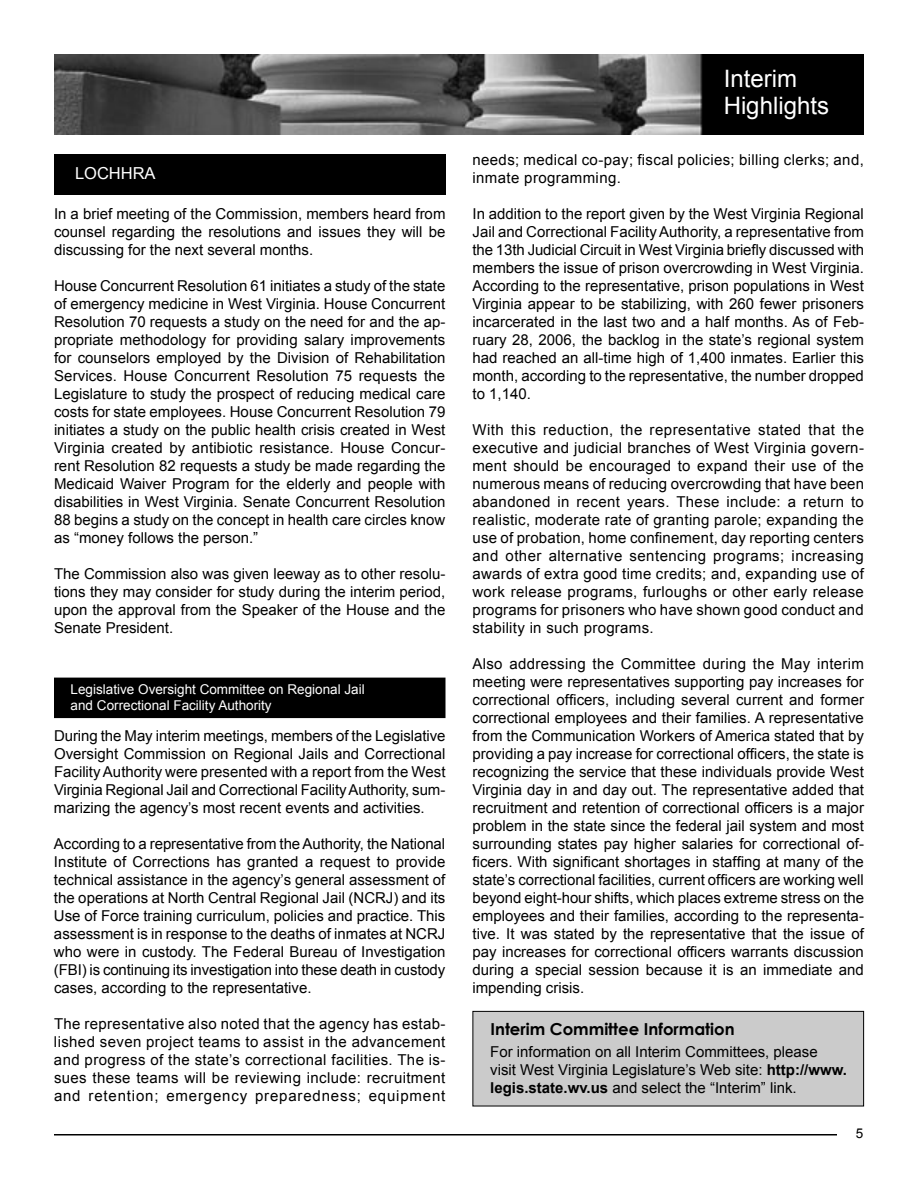
<style>
.page{position:relative;width:918px;height:1188px;background:#fff}
.page>*{position:absolute;margin:0;border:0;box-sizing:border-box;transform-origin:0 0}
.t1{font:24px/27px "Arial";color:#fff}
.t2{font:700 16.5px "Century Gothic";color:#000}
.t3{font:16.5px "Arial";color:#fff}
.t4{font:15px/18px "Arial";color:#000;text-align:justify}
.t5{font:15px/18px "Arial";letter-spacing:.025em;color:#000}
.t6{font:13.5px/16.2px "Arial";color:#fff}
.t7{font:13.5px "Arial";color:#000}
.s1{font-weight:700}
</style>
<div class="page">
<hr style="left:54px;top:1134px;width:783px;height:2px;background:#000">
<img style="left:54px;top:54px;width:810px;height:81px">
<div style="left:54px;top:155px;width:392px;height:40px;background:#000"></div>
<div style="left:55px;top:678px;width:390px;height:39px;background:#000"></div>
<div style="left:54px;top:678px;width:391px;height:40px;border:2px solid #000"></div>
<div style="left:473px;top:1011px;width:391px;height:95px;background:#cbcbcb"></div>
<div style="left:472px;top:1011px;width:392px;height:95px;border:1px solid #000"></div>
<p class="t3" style="left:75px;top:164px;width:82px">LOCHHRA</p>
<p class="t4" style="left:54px;top:205px;width:393px">In a brief meeting of the Commission, members heard from counsel regarding the resolutions and issues they will be discussing for the next several months.</p>
<p class="t4" style="left:54px;top:277px;width:393px">House Concurrent Resolution 61 initiates a study of the state of emergency medicine in West Virginia. House Concurrent Resolution 70 requests a study on the need for and the ap&shy;propriate methodology for providing salary improvements for counselors employed by the Division of Rehabilitation Services. House Concurrent Resolution 75 requests the Legislature to study the prospect of reducing medical care costs for state employees. House Concurrent Resolution 79 initiates a study on the public health crisis created in West Virginia created by antibiotic resistance. House Concur&shy;rent Resolution 82 requests a study be made regarding the Medicaid Waiver Program for the elderly and people with disabilities in West Virginia. Senate Concurrent Resolution 88 begins a study on the concept in health care circles know as “money follows the person.”</p>
<p class="t4" style="left:54px;top:565px;width:393px">The Commission also was given leeway as to other resolu&shy;tions they may consider for study during the interim period, upon the approval from the Speaker of the House and the Senate President.</p>
<p class="t6" style="left:71px;top:681px;width:296px">Legislative Oversight Committee on Regional Jail and Correctional Facility Authority</p>
<p class="t4" style="left:54px;top:727px;width:393px">During the May interim meetings, members of the Legislative Oversight Commission on Regional Jails and Correctional Facility Authority were presented with a report from the West Virginia Regional Jail and Correctional Facility Authority, sum&shy;marizing the agency’s most recent events and activities.</p>
<p class="t4" style="left:54px;top:835px;width:393px">According to a representative from the Authority, the National Institute of Corrections has granted a request to provide technical assistance in the agency’s general assessment of the operations at North Central Regional Jail (NCRJ) and its Use of Force training curriculum, policies and practice. This assessment is in response to the deaths of inmates at NCRJ who were in custody. The Federal Bureau of Investigation (FBI) is continuing its investigation into these death in custody cases, according to the representative.</p>
<p class="t4" style="left:54px;top:1015px;width:393px">The representative also noted that the agency has estab&shy;lished seven project teams to assist in the advancement and progress of the state’s correctional facilities. The is&shy;sues these teams will be reviewing include: recruitment and retention; emergency preparedness; equipment</p>
<h1 class="t1" style="left:724px;top:65px;width:107px">Interim<br>Highlights</h1>
<p class="t5" style="left:473px;top:151px;width:393px">needs; medical co-pay; fiscal policies; billing clerks; and, inmate programming.</p>
<p class="t4" style="left:472px;top:205px;width:393px">In addition to the report given by the West Virginia Regional Jail and Correctional Facility Authority, a representative from the 13th Judicial Circuit in West Virginia briefly discussed with members the issue of prison overcrowding in West Virginia.<br>According to the representative, prison populations in West Virginia appear to be stabilizing, with 260 fewer prisoners incarcerated in the last two and a half months. As of Feb&shy;ruary 28, 2006, the backlog in the state’s regional system had reached an all-time high of 1,400 inmates. Earlier this month, according to the representative, the number dropped to 1,140.</p>
<p class="t4" style="left:472px;top:421px;width:393px">With this reduction, the representative stated that the executive and judicial branches of West Virginia govern&shy;ment should be encouraged to expand their use of the numerous means of reducing overcrowding that have been abandoned in recent years. These include: a return to realistic, moderate rate of granting parole; expanding the use of probation, home confinement, day reporting centers and other alternative sentencing programs; increasing awards of extra good time credits; and, expanding use of work release programs, furloughs or other early release programs for prisoners who have shown good conduct and stability in such programs.</p>
<p class="t4" style="left:472px;top:655px;width:393px">Also addressing the Committee during the May interim meeting were representatives supporting pay increases for correctional officers, including several current and former correctional employees and their families. A representative from the Communication Workers of America stated that by providing a pay increase for correctional officers, the state is recognizing the service that these individuals provide West Virginia day in and day out. The representative added that recruitment and retention of correctional officers is a major problem in the state since the federal jail system and most surrounding states pay higher salaries for correctional of&shy;ficers. With significant shortages in staffing at many of the state’s correctional facilities, current officers are working well beyond eight-hour shifts, which places extreme stress on the employees and their families, according to the representa&shy;tive. It was stated by the representative that the issue of pay increases for correctional officers warrants discussion during a special session because it is an immediate and impending crisis.</p>
<p class="t2" style="left:490px;top:1019px;width:246px">Interim Committee Information</p>
<p class="t4" style="left:490px;top:1043px;width:358px;text-align:left">For information on all Interim Committees, please visit West Virginia Legislature’s Web site: <span class="s1">http://www. legis.state.wv.us</span> and select the “Interim” link.</p>
<p class="t7" style="left:856px;top:1126px;width:9px">5</p>
</div>
